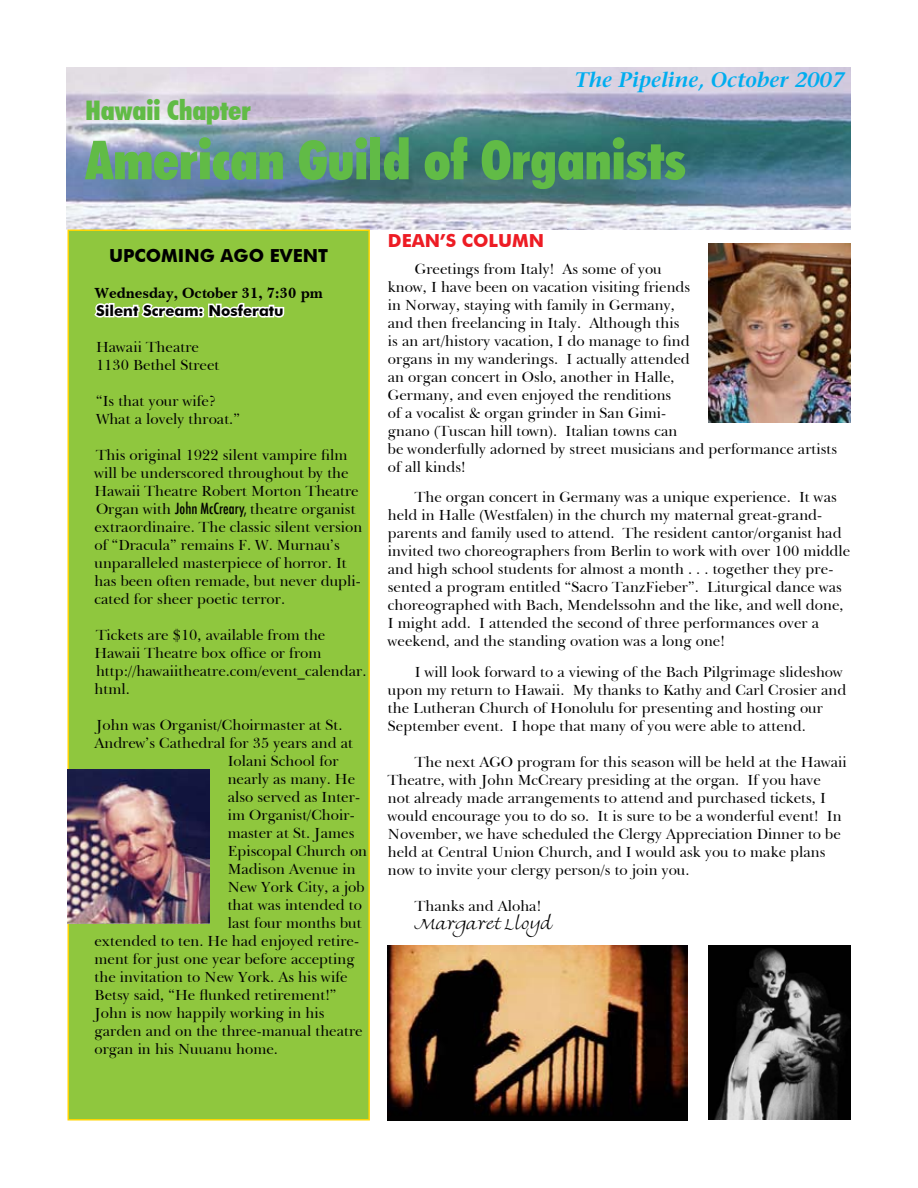
<style>
.page{position:relative;width:918px;height:1188px;background:#fff}
.page>*{position:absolute;margin:0;border:0;box-sizing:border-box;transform-origin:0 0}
.t1{font:900 condensed 54px "Futura BT";color:#61bb46}
.t2{font:900 condensed 27px "Futura BT";color:#61bb46}
.t3{font:italic 600 21px "Stone Serif";color:#00adef}
.t4{font:700 18px "Futura BT";color:#000}
.t5{font:700 18px "Futura BT";color:#ed1c24}
.t6{font:15px/18px "New Baskerville IT Cby BT";color:#000}
.t7{font:700 15px "New Baskerville IT Cby BT";color:#000}
.t8{font:700 15px "Futura BT";color:#000}
.t9{font:15px "Fine Hand Let Plain";color:#000}
.s1{font-family:"Futura";font-weight:500;font-stretch:condensed}
</style>
<div class="page">
<img style="left:66px;top:68px;width:784px;height:162px">
<div style="left:68px;top:230px;width:301px;height:890px;background:#8fc73e"></div>
<div style="left:68px;top:230px;width:302px;height:890px;border:2px solid #ffd400"></div>
<svg style="left:94px;top:302px;width:191px;height:16px"></svg>
<img style="left:708px;top:243px;width:142px;height:179px">
<img style="left:388px;top:945px;width:299px;height:175px">
<img style="left:68px;top:770px;width:142px;height:154px">
<img style="left:708px;top:945px;width:142px;height:175px">
<h3 class="t3" style="left:575px;top:67px;width:271px">The Pipeline, October 2007</h3>
<h2 class="t2" style="left:86px;top:94px;width:167px">Hawaii Chapter</h2>
<h1 class="t1" style="left:86px;top:127px;width:602px">American Guild of Organists</h1>
<p class="t4" style="left:109px;top:244px;width:221px">UPCOMING AGO EVENT</p>
<p class="t7" style="left:94px;top:283px;width:230px">Wednesday, October 31, 7:30 pm</p>
<p class="t8" style="left:96px;top:301px;width:189px">Silent Scream: Nosferatu</p>
<p class="t6" style="left:96px;top:338px;width:125px">Hawaii Theatre<br>1130 Bethel Street</p>
<p class="t6" style="left:96px;top:392px;width:146px">“Is that your wife?<br>What a lovely throat.”</p>
<p class="t6" style="left:94px;top:446px;width:269px">This original 1922 silent vampire film will be underscored throughout by the Hawaii Theatre Robert Morton Theatre Organ with <span class="s1">John McCreary,</span> theatre organist extraordinaire. The classic silent version of “Dracula” remains F. W. Murnau’s unparalleled masterpiece of horror. It has been often remade, but never dupli&shy;cated for sheer poetic terror.</p>
<p class="t6" style="left:94px;top:626px;width:273px">Tickets are $10, available from the<br>Hawaii Theatre box office or from http://hawaiitheatre.com/event_calendar. html.</p>
<p class="t6" style="left:96px;top:716px;width:248px">John was Organist/Choirmaster at St.</p>
<p class="t6" style="left:94px;top:734px;width:260px">Andrew’s Cathedral for 35 years and at</p>
<p class="t6" style="left:228px;top:752px;width:112px">Iolani School for</p>
<p class="t6" style="left:228px;top:770px;width:129px">nearly as many. He</p>
<p class="t6" style="left:228px;top:788px;width:134px">also served as Inter-</p>
<p class="t6" style="left:228px;top:806px;width:128px">im Organist/Choir-</p>
<p class="t6" style="left:228px;top:824px;width:128px">master at St. James</p>
<p class="t6" style="left:228px;top:842px;width:141px">Episcopal Church on</p>
<p class="t6" style="left:228px;top:860px;width:129px">Madison Avenue in</p>
<p class="t6" style="left:228px;top:878px;width:139px">New York City, a job</p>
<p class="t6" style="left:228px;top:896px;width:136px">that was intended to</p>
<p class="t6" style="left:228px;top:914px;width:135px">last four months but</p>
<p class="t6" style="left:94px;top:932px;width:266px">extended to ten. He had enjoyed retire-</p>
<p class="t6" style="left:94px;top:950px;width:262px">ment for just one year before accepting</p>
<p class="t6" style="left:94px;top:968px;width:255px">the invitation to New York. As his wife</p>
<p class="t6" style="left:94px;top:986px;width:244px">Betsy said, “He flunked retirement!”</p>
<p class="t6" style="left:94px;top:1004px;width:232px">John is now happily working in his</p>
<p class="t6" style="left:94px;top:1022px;width:270px">garden and on the three-manual theatre</p>
<p class="t6" style="left:94px;top:1040px;width:185px">organ in his Nuuanu home.</p>
<p class="t5" style="left:388px;top:229px;width:158px">DEAN’S COLUMN</p>
<p class="t6" style="left:388px;top:260px;width:451px;text-indent:27px">Greetings from Italy! As some of you<br>know, I have been on vacation visiting friends<br>in Norway, staying with family in Germany,<br>and then freelancing in Italy. Although this<br>is an art/history vacation, I do manage to find<br>organs in my wanderings. I actually attended<br>an organ concert in Oslo, another in Halle,<br>Germany, and even enjoyed the renditions<br>of a vocalist &amp; organ grinder in San Gimi-<br>gnano (Tuscan hill town). Italian towns can<br>be wonderfully adorned by street musicians and performance artists of all kinds!</p>
<p class="t6" style="left:388px;top:488px;width:464px;text-indent:27px">The organ concert in Germany was a unique experience. It was held in Halle (Westfalen) in the church my maternal great-grand&shy;parents and family used to attend. The resident cantor/organist had invited two choreographers from Berlin to work with over 100 middle and high school students for almost a month . . . together they pre&shy;sented a program entitled “Sacro TanzFieber”. Liturgical dance was choreographed with Bach, Mendelssohn and the like, and well done, I might add. I attended the second of three performances over a weekend, and the standing ovation was a long one!</p>
<p class="t6" style="left:388px;top:663px;width:460px;text-indent:27px">I will look forward to a viewing of the Bach Pilgrimage slideshow upon my return to Hawaii. My thanks to Kathy and Carl Crosier and the Lutheran Church of Honolulu for presenting and hosting our September event. I hope that many of you were able to attend.</p>
<p class="t6" style="left:388px;top:753px;width:460px;text-indent:27px">The next AGO program for this season will be held at the Hawaii Theatre, with John McCreary presiding at the organ. If you have not already made arrangements to attend and purchased tickets, I would encourage you to do so. It is sure to be a wonderful event! In November, we have scheduled the Clergy Appreciation Dinner to be held at Central Union Church, and I would ask you to make plans now to invite your clergy person/s to join you.</p>
<p class="t6" style="left:415px;top:897px;width:128px">Thanks and Aloha!</p>
<p class="t9" style="left:415px;top:915px;width:139px">Margaret Lloyd</p>
</div>
